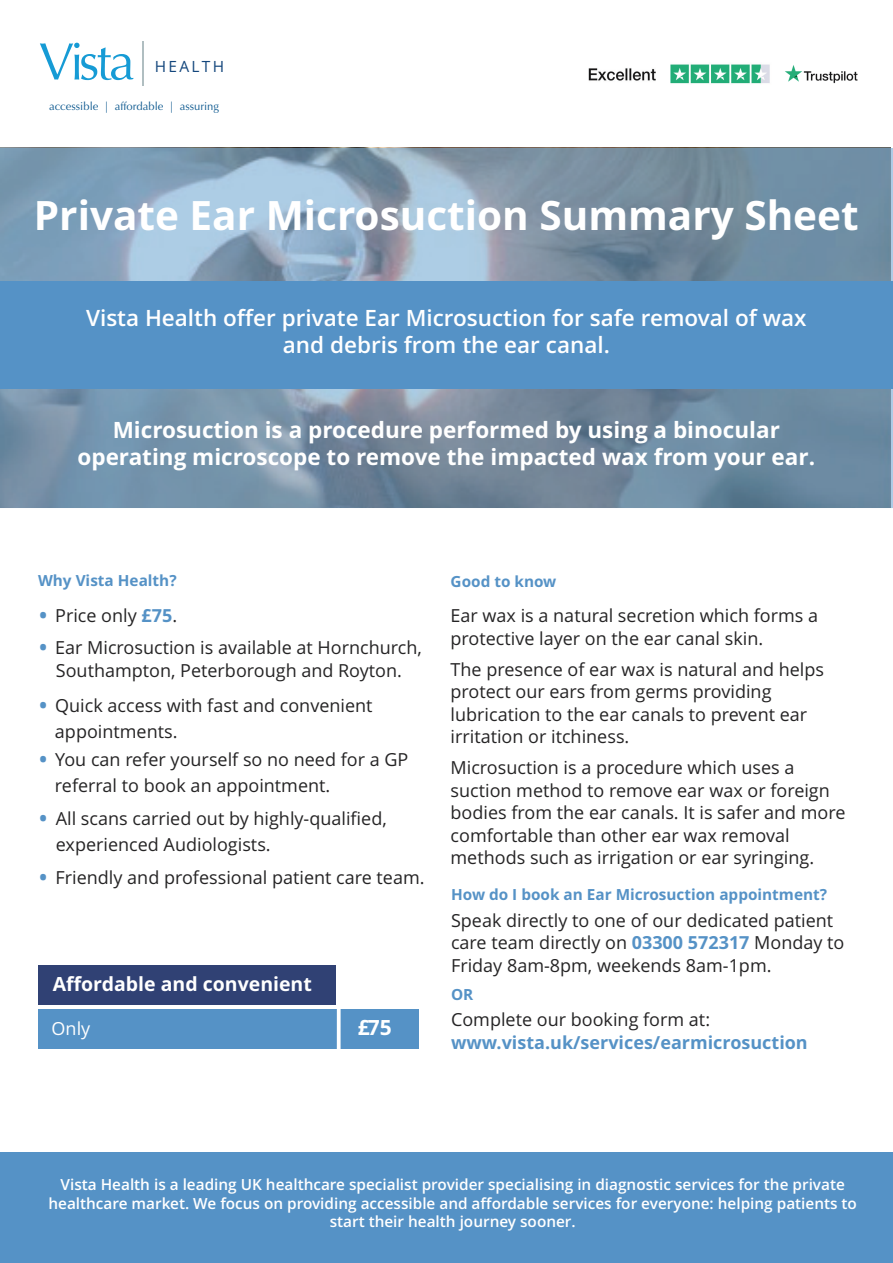
<style>
.page{position:relative;width:893px;height:1263px;background:#fff}
.page>*{position:absolute;margin:0;border:0;box-sizing:border-box;transform-origin:0 0}
.t1{font:52.65px "Optima";letter-spacing:-.07em;color:#169bd5}
.t2{font:700 40.5px "Open Sans";color:#fff}
.t3{font:700 22.5px/27.2px "Open Sans";color:#fff;text-align:center}
.t4{font:600 22.5px/27.2px "Open Sans";color:#fff;text-align:center}
.t5{font:700 21px "Open Sans";color:#fff}
.t6{font:700 19.5px "Open Sans";color:#fff}
.t7{font:18px/22.5px "Open Sans";color:#252425}
.t8{font:700 18px "Open Sans";color:#5592c6}
.t9{font:18px "Open Sans";color:#fff}
.t10{font:15.45px "Open Sans";letter-spacing:.15em;color:#13467c}
.t11{font:600 15.3px/18.5px "Open Sans";color:#fff;text-align:center}
.t12{font:700 15.3px "Open Sans";color:#5592c6}
.t13{font:11.25px "Optima";color:#0f5a90}
.s1{font-size:27px;color:#5592c6}
.s2{font-weight:700;color:#5592c6}
</style>
<div class="page">
<svg style="left:0;top:148px;width:891px;height:360px;background:#7c95ab"></svg>
<hr style="left:891px;top:148px;width:1px;height:360px;background:#adcbe5">
<hr style="left:143px;top:41px;width:1px;height:51px;background:#b0bec1">
<div style="left:23px;top:87px;width:209px;height:34px;background:#fff"></div>
<div style="left:0;top:281px;width:892px;height:108px;background:#5592c6"></div>
<div style="left:0;top:1152px;width:892px;height:111px;background:#5592c6"></div>
<img style="left:588px;top:64px;width:182px;height:20px">
<img style="left:785px;top:65px;width:73px;height:19px">
<div style="left:38px;top:965px;width:297px;height:40px;background:#304174"></div>
<div style="left:38px;top:1009px;width:380px;height:40px;background:#5592c6"></div>
<hr style="left:337px;top:914px;width:4px;height:230px;background:#fff">
<h1 class="t1" style="left:39px;top:40px;width:98px">Vista</h1>
<p class="t10" style="left:155px;top:57px;width:71px">HEALTH</p>
<p class="t13" style="left:49px;top:102px;width:172px">accessible | affordable | assuring</p>
<h2 class="t2" style="left:34px;top:199px;width:826px">Private Ear Microsuction Summary Sheet</h2>
<p class="t4" style="left:86px;top:307px;width:722px">Vista Health offer private Ear Microsuction for safe removal of wax and debris from the ear canal.</p>
<p class="t3" style="left:77px;top:418px;width:739px">Microsuction is a procedure performed by using a binocular operating microscope to remove the impacted wax from your ear.</p>
<p class="t12" style="left:38px;top:574px;width:140px">Why Vista Health?</p>
<p class="t7" style="left:38px;top:606px;width:141px"><span class="s1">•</span> Price only <span class="s2">£75</span>.</p>
<p class="t7" style="left:38px;top:638px;width:385px;text-align:center"><span class="s1">•</span> Ear Microsuction is available at Hornchurch,<br>Southampton, Peterborough and Royton.</p>
<p class="t7" style="left:55px;top:695px;width:319px;line-height:25.7px;text-indent:-17px"><span class="s1">•</span> Quick access with fast and convenient appointments.</p>
<p class="t7" style="left:55px;top:749px;width:355px;line-height:25.7px;text-indent:-17px"><span class="s1">•</span> You can refer yourself so no need for a GP referral to book an appointment.</p>
<p class="t7" style="left:56px;top:808px;width:332px;line-height:25.7px;text-indent:-18px"><span class="s1">•</span> All scans carried out by highly-qualified, experienced Audiologists.</p>
<p class="t7" style="left:38px;top:868px;width:388px"><span class="s1">•</span> Friendly and professional patient care team.</p>
<p class="t6" style="left:53px;top:977px;width:261px">Affordable and convenient</p>
<p class="t9" style="left:52px;top:1021px;width:40px">Only</p>
<p class="t5" style="left:358px;top:1019px;width:36px">£75</p>
<p class="t12" style="left:451px;top:575px;width:107px">Good to know</p>
<p class="t7" style="left:451px;top:606px;width:369px">Ear wax is a natural secretion which forms a protective layer on the ear canal skin.</p>
<p class="t7" style="left:451px;top:660px;width:375px">The presence of ear wax is natural and helps protect our ears from germs providing lubrication to the ear canals to prevent ear irritation or itchiness.</p>
<p class="t7" style="left:451px;top:758px;width:396px">Microsuction is a procedure which uses a suction method to remove ear wax or foreign bodies from the ear canals. It is safer and more comfortable than other ear wax removal methods such as irrigation or ear syringing.</p>
<p class="t12" style="left:451px;top:888px;width:377px">How do I book an Ear Microsuction appointment?</p>
<p class="t7" style="left:451px;top:911px;width:395px">Speak directly to one of our dedicated patient care team directly on <span class="s2">03300 572317</span> Monday to<br>Friday 8am-8pm, weekends 8am-1pm.</p>
<p class="t12" style="left:451px;top:988px;width:24px">OR</p>
<p class="t7" style="left:451px;top:1011px;width:261px">Complete our booking form at:</p>
<p class="t8" style="left:451px;top:1035px;width:358px">www.vista.uk/services/earmicrosuction</p>
<p class="t11" style="left:48px;top:1177px;width:810px">Vista Health is a leading UK healthcare specialist provider specialising in diagnostic services for the private healthcare market. We focus on providing accessible and affordable services for everyone: helping patients to start their health journey sooner.</p>
</div>
